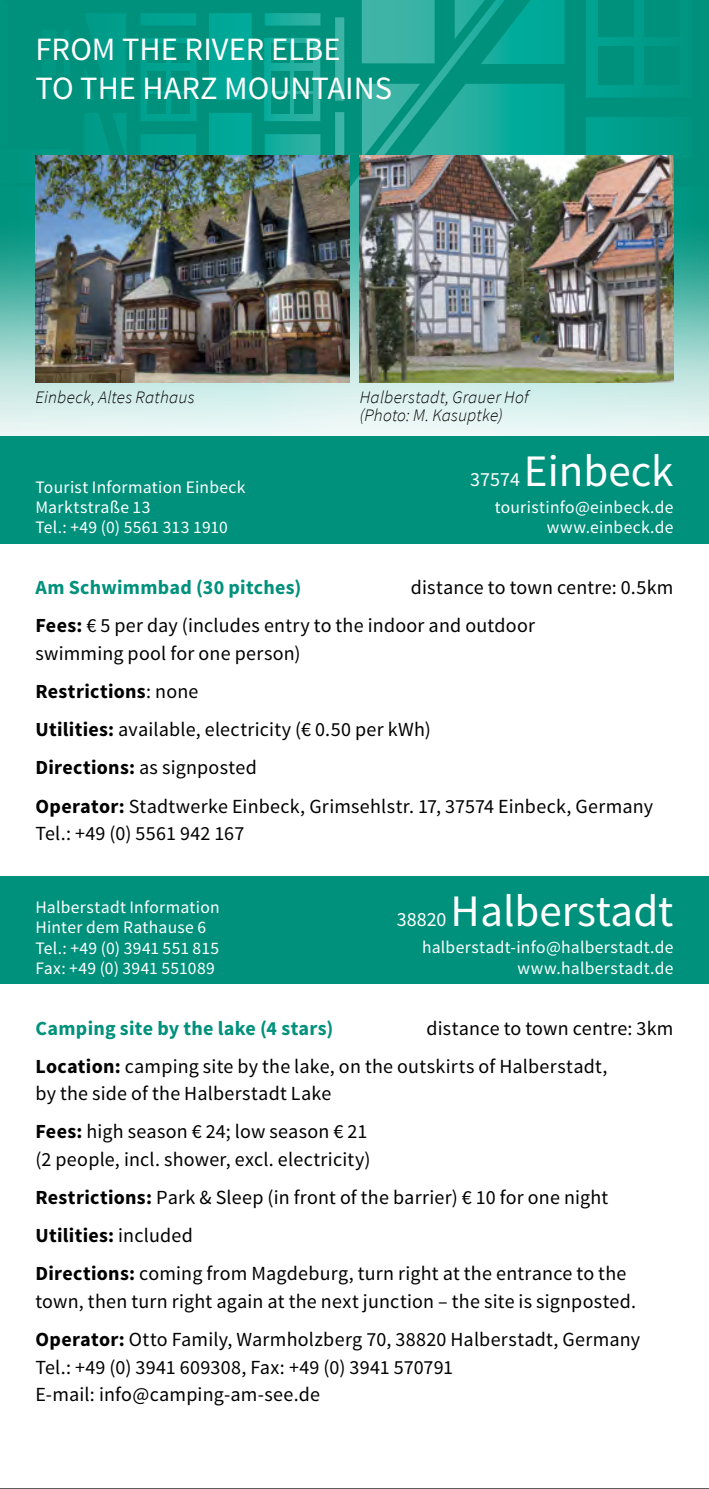
<style>
.page{position:relative;width:709px;height:1489px;background:#fff}
.page>*{position:absolute;margin:0;border:0;box-sizing:border-box;transform-origin:0 0}
.t1{font:45px "Source Sans Pro";color:#fff}
.t2{font:32.5px/39px "Source Sans Pro";color:#fff}
.t3{font:20px/38.2px "Source Sans Pro";letter-spacing:.01em;color:#000}
.t4{font:700 20px "Source Sans Pro";letter-spacing:.015em;color:#00917c}
.t5{font:20px "Source Sans Pro";color:#fff}
.t6{font:17.5px/20px "Source Sans Pro";letter-spacing:.02em;color:#fff;text-align:right}
.t7{font:italic 300 17.5px/17.5px "Source Sans Pro";letter-spacing:.01em;color:#000}
.s1{font-weight:700}
</style>
<div class="page">
<svg style="left:0;top:371px;width:708px;height:65px;background:#dcf1ee"></svg>
<svg style="left:708px;top:371px;width:1px;height:65px"></svg>
<svg style="left:0;top:186px;width:708px;height:185px;background:#4bb0a2"></svg>
<svg style="left:0;top:0;width:360px;height:186px;background:#049885"></svg>
<svg style="left:360px;top:0;width:348px;height:186px;background:#0d9e8c"></svg>
<div style="left:171px;top:95px;width:19px;height:19px;background:#00917c"></div>
<div style="left:271px;top:95px;width:19px;height:19px;background:#00917c"></div>
<div style="left:171px;top:71px;width:19px;height:19px;background:#00917c"></div>
<div style="left:147px;top:43px;width:18px;height:20px;background:#00917c"></div>
<div style="left:147px;top:71px;width:18px;height:19px;background:#00917c"></div>
<div style="left:147px;top:95px;width:18px;height:19px;background:#00917c"></div>
<div style="left:271px;top:71px;width:19px;height:19px;background:#00917c"></div>
<div style="left:294px;top:95px;width:19px;height:19px;background:#00917c"></div>
<div style="left:271px;top:43px;width:19px;height:20px;background:#00917c"></div>
<div style="left:294px;top:43px;width:19px;height:20px;background:#00917c"></div>
<div style="left:294px;top:71px;width:19px;height:19px;background:#00917c"></div>
<div style="left:171px;top:43px;width:19px;height:20px;background:#00917c"></div>
<svg style="left:708px;top:0;width:1px;height:371px"></svg>
<div style="left:0;top:436px;width:709px;height:108px;background:#00917c"></div>
<div style="left:0;top:876px;width:709px;height:108px;background:#00917c"></div>
<img style="left:35px;top:156px;width:314px;height:227px">
<img style="left:360px;top:156px;width:313px;height:227px">
<hr style="left:0;top:1488px;width:709px;height:1px;background:#000">
<h2 class="t2" style="left:35px;top:30px;width:358px">From the River Elbe<br>To the Harz Mountains</h2>
<p class="t7" style="left:35px;top:388px;width:161px">Einbeck, Altes Rathaus</p>
<p class="t7" style="left:360px;top:388px;width:170px">Halberstadt, Grauer Hof (Photo: M. Kasuptke)</p>
<p class="t6" style="left:35px;top:477px;width:211px;text-align:left">Tourist I nformation Einbeck<br>M arktstraße 13<br>Tel.: +49 (0) 5561 313 1910</p>
<h1 class="t1" style="left:524px;top:443px;width:151px">Einbeck</h1>
<p class="t6" style="left:495px;top:497px;width:180px">touristinfo@einbeck.de www.einbeck.de</p>
<p class="t5" style="left:470px;top:467px;width:51px">37574</p>
<p class="t4" style="left:35px;top:574px;width:267px">Am Schwimmbad (30 pitches)</p>
<p class="t3" style="left:35px;top:569px;width:639px;text-indent:375px">distance to town centre: 0.5km<br><span class="s1">Fees:</span> € 5 per day (includes entry to the indoor and outdoor</p>
<p class="t3" style="left:35px;top:634px;width:619px">swimming pool for one person)<br><span class="s1">Restrictions</span>: none<br><span class="s1">Utilities:</span> available, electricity (€ 0.50 per kWh)<br><span class="s1">Directions:</span> as signposted<br><span class="s1">Operator:</span> Stadtwerke Einbeck, Grimsehlstr. 17, 37574 Einbeck, Germany</p>
<p class="t3" style="left:35px;top:814px;width:210px">Tel.: +49 (0) 5561 942 167</p>
<p class="t6" style="left:35px;top:897px;width:186px;text-align:left">H alberstadt I nformation<br>H inter dem Rathause 6<br>Tel.: +49 (0) 3941 551 815<br>Fax: +49 (0) 3941 551089</p>
<h1 class="t1" style="left:450px;top:883px;width:224px">H alberstadt</h1>
<p class="t6" style="left:422px;top:937px;width:253px">halberstadt-info@halberstadt.de www.halberstadt.de</p>
<p class="t5" style="left:397px;top:907px;width:51px">38820</p>
<p class="t4" style="left:35px;top:1015px;width:299px">Camping site by the lake (4 stars)</p>
<p class="t3" style="left:35px;top:1009px;width:639px;text-indent:391px">distance to town centre: 3km<br><span class="s1">Location:</span> camping site by the lake, on the outskirts of H alberstadt,</p>
<p class="t3" style="left:35px;top:1074px;width:333px">by the side of the H alberstadt Lake<br><span class="s1">Fees:</span> high season € 24; low season € 21</p>
<p class="t3" style="left:35px;top:1140px;width:592px">(2 people, incl. shower, excl. electricity)<br><span class="s1">Restrictions:</span> Park &amp; Sleep (in front of the barrier) € 10 for one night <span class="s1">Utilities:</span> included<br><span class="s1">Directions:</span> coming from M agdeburg, turn right at the entrance to the</p>
<p class="t3" style="left:35px;top:1282px;width:606px">town, then turn right again at the next junction – the site is signposted.<br><span class="s1">Operator:</span> Otto Family, Warmholzberg 70, 38820 H alberstadt, Germany</p>
<p class="t3" style="left:35px;top:1353px;width:419px;line-height:27.5px">Tel.: +49 (0) 3941 609308, Fax: +49 (0) 3941 570791<br>E-mail: info@camping-am-see.de</p>
</div>
